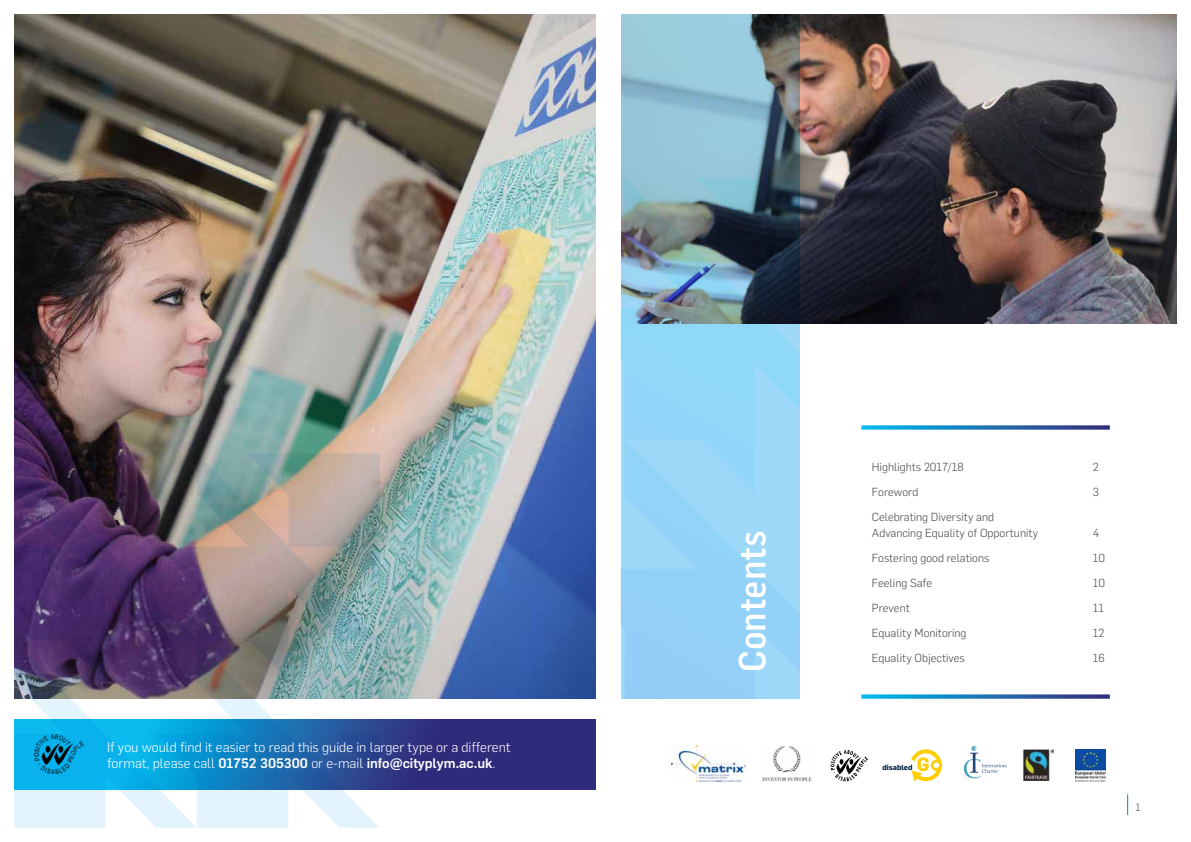
<style>
.page{position:relative;width:1191px;height:842px;background:#fff}
.page>*{position:absolute;margin:0;border:0;box-sizing:border-box;transform-origin:0 0}
.t1{font:500 37px "Flama Semicondensed";color:#fff}
.t2{font:700 18.8px "Flama";color:#ffce00}
.t3{font:300 13.6px/16.1px "Flama";color:#fff}
.t4{font:300 11.5px/15.8px "Flama";color:#4a4a49}
.t5{font:300 10.5px "Flama";color:#4a4a49}
.t6{font:700 7.4px "Flama";color:#002142}
.s1{font-weight:500}
</style>
<div class="page">
<img style="left:830px;top:750px;width:38px;height:32px">
<img style="left:762px;top:746px;width:50px;height:36px">
<img style="left:672px;top:746px;width:73px;height:35px">
<div style="left:910px;top:749px;width:32px;height:32px;border:4px solid #ffce00;border-radius:50%"></div>
<div style="left:932px;top:761px;width:8px;height:8px;background:#fff;border-radius:50%"></div>
<div style="left:931px;top:760px;width:11px;height:11px;border:3px solid #ffce00;border-radius:50%"></div>
<svg style="left:910px;top:758px;width:12px;height:24px"></svg>
<svg style="left:964px;top:746px;width:42px;height:32px"></svg>
<img style="left:1023px;top:750px;width:30px;height:30px">
<img style="left:1075px;top:750px;width:30px;height:31px">
<img style="left:799px;top:14px;width:377px;height:310px">
<svg style="left:621px;top:14px;width:178px;height:164px;fill:#97c8d9"></svg>
<img style="left:621px;top:178px;width:178px;height:261px">
<svg style="left:621px;top:439px;width:178px;height:260px"></svg>
<svg style="left:696px;top:178px;width:103px;height:189px"></svg>
<svg style="left:861px;top:425px;width:248px;height:5px"></svg>
<svg style="left:861px;top:694px;width:248px;height:5px"></svg>
<svg style="left:1127px;top:794px;width:1px;height:21px"></svg>
<img style="left:14px;top:14px;width:581px;height:685px">
<img style="left:197px;top:453px;width:183px;height:227px">
<img style="left:14px;top:453px;width:183px;height:375px">
<svg style="left:156px;top:640px;width:223px;height:188px"></svg>
<svg style="left:14px;top:719px;width:581px;height:70px"></svg>
<img style="left:35px;top:735px;width:48px;height:38px">
<p class="t3" style="left:107px;top:738px;width:405px">If you would find it easier to read this guide in larger type or a different format, please call <span class="s1">01752 305300</span> or e-mail <span class="s1">info@cityplym.ac.uk</span>.</p>
<h1 class="t1" style="left:728px;top:672px;width:143px;rotate:-90deg">Contents</h1>
<p class="t4" style="left:872px;top:458px;width:93px">Highlights 2017/18</p>
<p class="t4" style="left:1092px;top:458px;width:7px">2</p>
<p class="t4" style="left:872px;top:483px;width:48px">Foreword</p>
<p class="t4" style="left:1092px;top:483px;width:8px">3</p>
<p class="t4" style="left:872px;top:508px;width:168px">Celebrating Diversity and<br>Advancing Equality of Opportunity</p>
<p class="t4" style="left:1092px;top:524px;width:8px">4</p>
<p class="t4" style="left:872px;top:549px;width:119px">Fostering good relations</p>
<p class="t4" style="left:1092px;top:549px;width:14px">10</p>
<p class="t4" style="left:872px;top:574px;width:62px">Feeling Safe</p>
<p class="t4" style="left:1092px;top:574px;width:14px">10</p>
<p class="t4" style="left:872px;top:599px;width:39px">Prevent</p>
<p class="t4" style="left:1092px;top:599px;width:13px">11</p>
<p class="t4" style="left:872px;top:624px;width:96px">Equality Monitoring</p>
<p class="t4" style="left:1092px;top:624px;width:13px">12</p>
<p class="t4" style="left:872px;top:649px;width:94px">Equality Objectives</p>
<p class="t4" style="left:1092px;top:649px;width:13px">16</p>
<p class="t6" style="left:882px;top:762px;width:32px">disabled</p>
<h2 class="t2" style="left:916px;top:750px;width:14px">G</h2>
<p class="t5" style="left:1135px;top:800px;width:7px">1</p>
</div>
